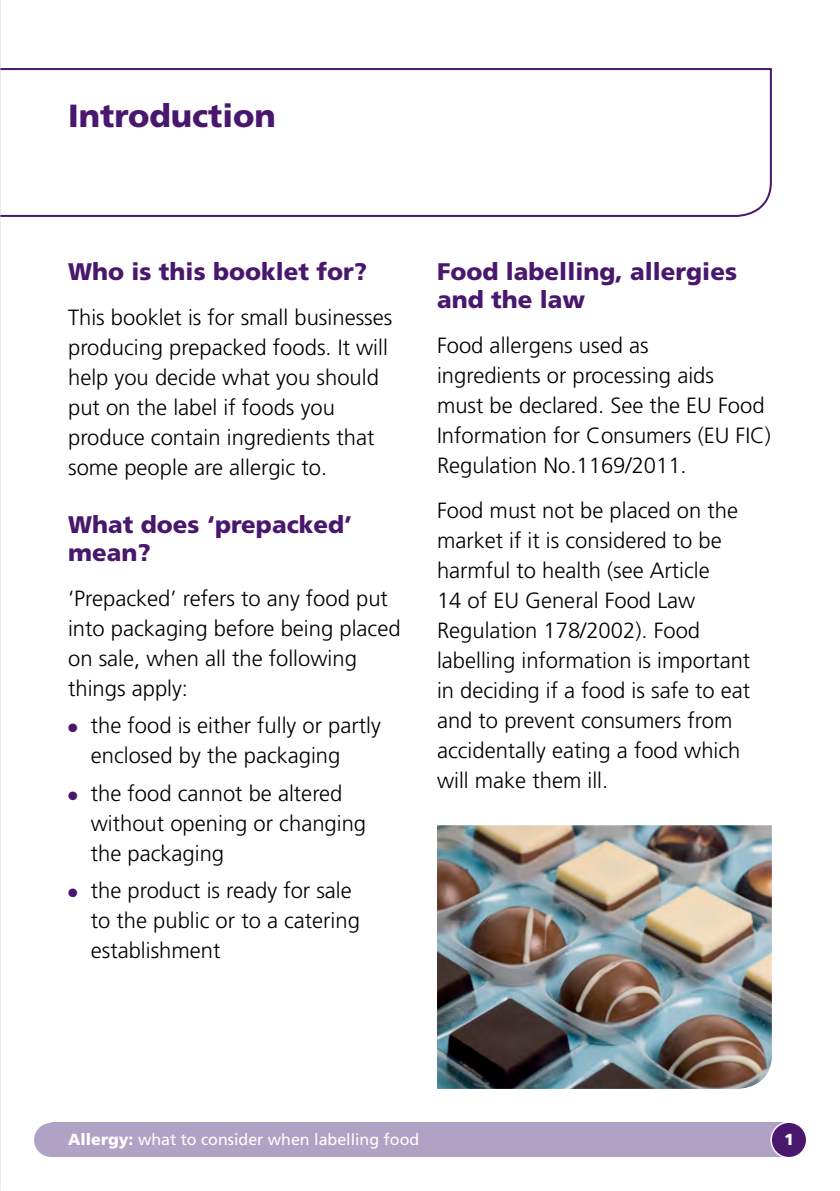
<style>
.page{position:relative;width:840px;height:1191px;background:#fff}
.page>*{position:absolute;margin:0;border:0;box-sizing:border-box;transform-origin:0 0}
._03_-_Section_head-w{font:900 32px "Frutiger";color:#49176d}
.t1{font:900 24px/28px "Frutiger";color:#49176d}
._01_-_Main_text_-_3{font:300 22px/30px "Frutiger";color:#000}
._01_-_Main_text{font:300 22px/30px "Frutiger";color:#000}
.t2{font:16px "Frutiger";color:#fff}
.t3{font:900 16px "Frutiger";color:#fff}
.s1{color:#49176d}
.s2{font-weight:900}
</style>
<div class="page">
<div style="left:51px;top:1123px;width:737px;height:34px;background:#b0a2c5"></div>
<div style="left:770px;top:1122px;width:36px;height:35px;background:#49176d;border-radius:50%"></div>
<div style="left:770px;top:1121px;width:36px;height:37px;border:1px solid #fff;border-radius:50%"></div>
<div style="left:34px;top:1123px;width:34px;height:34px;background:#b0a2c5;border-radius:50%"></div>
<svg style="left:0;top:67px;width:772px;height:151px"></svg>
<img style="left:437px;top:825px;width:334px;height:264px">
<p class="_03_-_Section_head-w" style="left:68px;top:96px;width:209px">Introduction</p>
<h2 class="t1" style="left:68px;top:257px;width:300px">Who is this booklet for?</h2>
<p class="_01_-_Main_text" style="left:68px;top:302px;width:325px">This booklet is for small businesses producing prepacked foods. It will help you decide what you should put on the label if foods you produce contain ingredients that some people are allergic to.</p>
<h2 class="t1" style="left:68px;top:510px;width:285px">What does ‘prepacked’ mean?</h2>
<p class="_01_-_Main_text_-_3" style="left:68px;top:583px;width:334px">‘Prepacked’ refers to any food put into packaging before being placed on sale, when all the following things apply:</p>
<p class="_01_-_Main_text_-_3" style="left:91px;top:711px;width:291px;text-indent:-23px"><span class="s1">●</span> the food is either fully or partly enclosed by the packaging</p>
<p class="_01_-_Main_text_-_3" style="left:91px;top:778px;width:277px;text-indent:-23px"><span class="s1">●</span> the food cannot be altered without opening or changing the packaging</p>
<p class="_01_-_Main_text_-_3" style="left:91px;top:876px;width:270px;text-indent:-23px"><span class="s1">●</span> the product is ready for sale to the public or to a catering establishment</p>
<h2 class="t1" style="left:437px;top:257px;width:301px">Food labelling, allergies and the law</h2>
<p class="_01_-_Main_text" style="left:437px;top:330px;width:335px">Food allergens used as<br>ingredients or processing aids<br>must be declared. See the EU Food<br>Information for Consumers (EU FIC)<br>Regulation No. 1169/2011.</p>
<p class="_01_-_Main_text_-_3" style="left:437px;top:495px;width:314px">Food must not be placed on the market if it is considered to be harmful to health (see Article<br>14 of EU General Food Law<br>Regulation 178/2002). Food labelling information is important in deciding if a food is safe to eat and to prevent consumers from accidentally eating a food which will make them ill.</p>
<p class="t2" style="left:68px;top:1130px;width:352px"><span class="s2">Allergy:</span> what to consider when labelling food</p>
<p class="t3" style="left:783px;top:1130px;width:11px">1</p>
</div>
